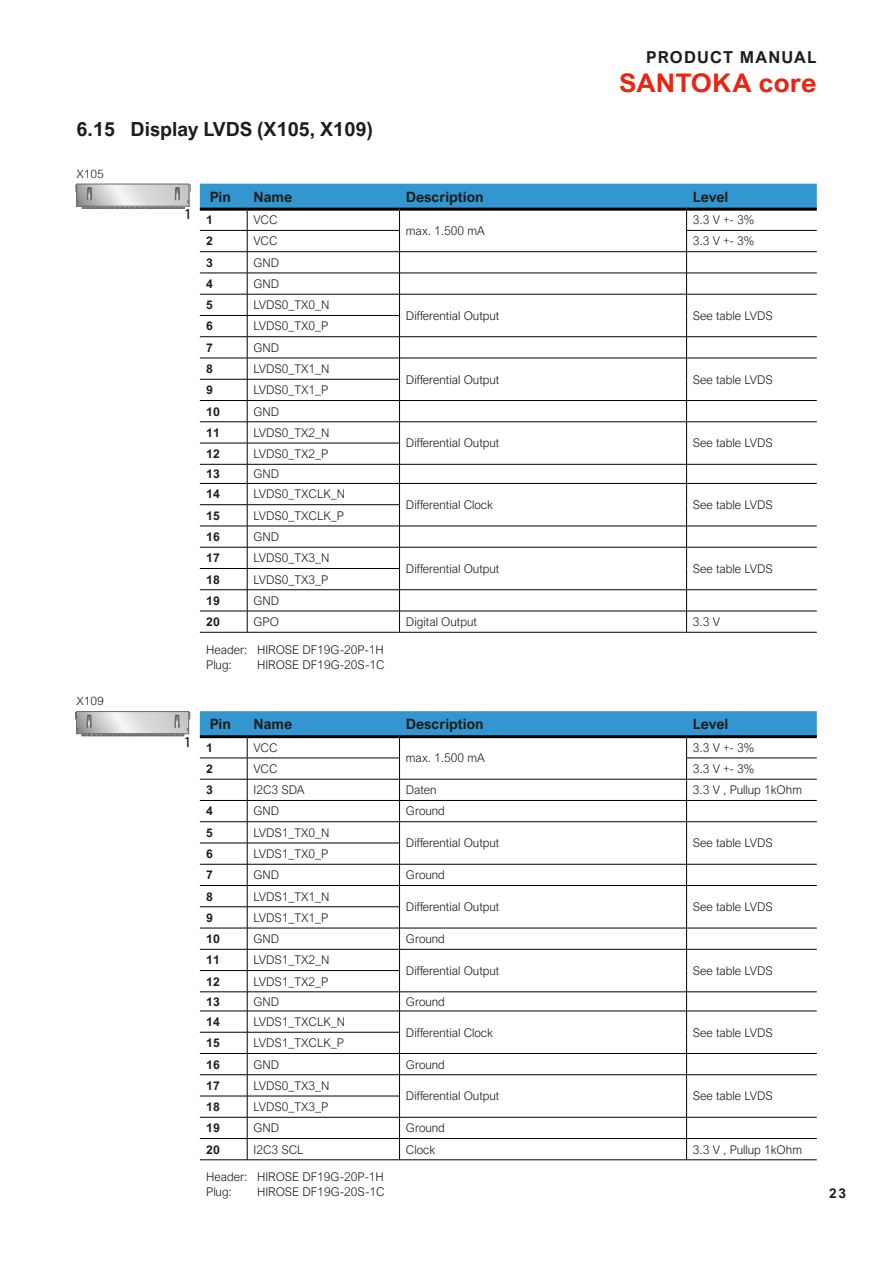
<style>
.page{position:relative;width:893px;height:1263px;background:#fff}
.page>*{position:absolute;margin:0;border:0;box-sizing:border-box;transform-origin:0 0}
.t1{font:700 25.65px "Arial Nova";letter-spacing:.005em;color:#e52713;scale:1.05 1}
.t2{font:700 19.5px "Arial Nova";color:#1d1d1b}
.t3{font:700 16.5px "Arial Nova";letter-spacing:.075em;color:#1d1d1b}
.t4{font:15px "Myriad Pro";color:#000}
.t5{font:700 14.25px "Arial Nova";color:#1d1d1b}
.t6{font:700 13.5px "Arial Nova";color:#1d1d1b}
.t7{font:300 12px/15px "Arial Nova";color:#1d1d1b}
.t8{font:700 12px "Arial Nova";color:#1d1d1b}
.t9{font:300 11.4px "Arial Nova";color:#1d1d1b;scale:1.05 1}
</style>
<div class="page">
<hr style="left:200px;top:632px;width:47px;height:1px;background:#000">
<hr style="left:247px;top:632px;width:153px;height:1px;background:#000">
<hr style="left:400px;top:632px;width:287px;height:1px;background:#000">
<hr style="left:687px;top:632px;width:130px;height:1px;background:#000">
<svg style="left:200px;top:184px;width:617px;height:448px"></svg>
<hr style="left:687px;top:336px;width:130px;height:1px;background:#000">
<hr style="left:200px;top:208px;width:47px;height:3px;background:#000">
<hr style="left:247px;top:208px;width:153px;height:3px;background:#000">
<hr style="left:400px;top:208px;width:287px;height:3px;background:#000">
<hr style="left:687px;top:208px;width:130px;height:3px;background:#000">
<hr style="left:200px;top:1159px;width:47px;height:1px;background:#000">
<hr style="left:247px;top:1159px;width:153px;height:1px;background:#000">
<hr style="left:400px;top:1159px;width:287px;height:1px;background:#000">
<hr style="left:687px;top:1159px;width:130px;height:1px;background:#000">
<svg style="left:200px;top:711px;width:617px;height:448px"></svg>
<hr style="left:687px;top:864px;width:130px;height:1px;background:#000">
<hr style="left:200px;top:735px;width:47px;height:3px;background:#000">
<hr style="left:247px;top:735px;width:153px;height:3px;background:#000">
<hr style="left:400px;top:735px;width:287px;height:3px;background:#000">
<hr style="left:687px;top:735px;width:130px;height:3px;background:#000">
<svg style="left:76px;top:184px;width:114px;height:24px;background:#c1c2c3"></svg>
<svg style="left:75px;top:711px;width:115px;height:25px;background:#bebfc0"></svg>
<h2 class="t2" style="left:77px;top:118px;width:298px">6.15 Display LVDS (X105, X109)</h2>
<p class="t9" style="left:77px;top:167px;width:28px">X105</p>
<h3 class="t3" style="left:646px;top:48px;width:172px">PRODUCT MANUAL</h3>
<h1 class="t1" style="left:619px;top:68px;width:189px">SANTOKA core</h1>
<p class="t9" style="left:77px;top:695px;width:28px">X109</p>
<p class="t4" style="left:184px;top:205px;width:9px">1</p>
<p class="t5" style="left:210px;top:188px;width:23px">Pin</p>
<p class="t5" style="left:254px;top:188px;width:40px">Name</p>
<p class="t5" style="left:406px;top:188px;width:79px">Description</p>
<p class="t5" style="left:693px;top:188px;width:37px">Level</p>
<p class="t8" style="left:206px;top:213px;width:8px">1</p>
<p class="t7" style="left:254px;top:212px;width:26px">VCC</p>
<p class="t7" style="left:406px;top:223px;width:80px">max. 1.500 mA</p>
<p class="t7" style="left:693px;top:212px;width:63px">3.3 V +- 3%</p>
<p class="t8" style="left:206px;top:234px;width:8px">2</p>
<p class="t7" style="left:254px;top:234px;width:26px">VCC</p>
<p class="t7" style="left:693px;top:234px;width:63px">3.3 V +- 3%</p>
<p class="t8" style="left:206px;top:255px;width:8px">3</p>
<p class="t7" style="left:254px;top:255px;width:27px">GND</p>
<p class="t8" style="left:206px;top:277px;width:8px">4</p>
<p class="t7" style="left:254px;top:276px;width:27px">GND</p>
<p class="t8" style="left:206px;top:298px;width:8px">5</p>
<p class="t7" style="left:254px;top:297px;width:78px">LVDS0_TX0_N</p>
<p class="t7" style="left:406px;top:308px;width:95px">Differential Output</p>
<p class="t7" style="left:693px;top:308px;width:81px">See table LVDS</p>
<p class="t8" style="left:206px;top:319px;width:8px">6</p>
<p class="t7" style="left:254px;top:319px;width:76px">LVDS0_TX0_P</p>
<p class="t8" style="left:206px;top:340px;width:8px">7</p>
<p class="t7" style="left:254px;top:340px;width:27px">GND</p>
<p class="t8" style="left:206px;top:362px;width:8px">8</p>
<p class="t7" style="left:254px;top:361px;width:78px">LVDS0_TX1_N</p>
<p class="t7" style="left:406px;top:372px;width:95px">Differential Output</p>
<p class="t7" style="left:693px;top:372px;width:81px">See table LVDS</p>
<p class="t8" style="left:206px;top:383px;width:8px">9</p>
<p class="t7" style="left:254px;top:383px;width:76px">LVDS0_TX1_P</p>
<p class="t8" style="left:206px;top:404px;width:15px">10</p>
<p class="t7" style="left:254px;top:404px;width:27px">GND</p>
<p class="t8" style="left:206px;top:425px;width:15px">11</p>
<p class="t7" style="left:254px;top:425px;width:78px">LVDS0_TX2_N</p>
<p class="t7" style="left:406px;top:436px;width:95px">Differential Output</p>
<p class="t7" style="left:693px;top:436px;width:81px">See table LVDS</p>
<p class="t8" style="left:206px;top:447px;width:15px">12</p>
<p class="t7" style="left:254px;top:446px;width:76px">LVDS0_TX2_P</p>
<p class="t8" style="left:206px;top:467px;width:15px">13</p>
<p class="t7" style="left:254px;top:467px;width:27px">GND</p>
<p class="t8" style="left:206px;top:487px;width:15px">14</p>
<p class="t7" style="left:254px;top:487px;width:93px">LVDS0_TXCLK_N</p>
<p class="t7" style="left:406px;top:497px;width:89px">Differential Clock</p>
<p class="t7" style="left:693px;top:497px;width:81px">See table LVDS</p>
<p class="t8" style="left:206px;top:508px;width:15px">15</p>
<p class="t7" style="left:254px;top:508px;width:92px">LVDS0_TXCLK_P</p>
<p class="t8" style="left:206px;top:530px;width:15px">16</p>
<p class="t7" style="left:254px;top:529px;width:27px">GND</p>
<p class="t8" style="left:206px;top:551px;width:15px">17</p>
<p class="t7" style="left:254px;top:550px;width:78px">LVDS0_TX3_N</p>
<p class="t7" style="left:406px;top:561px;width:95px">Differential Output</p>
<p class="t7" style="left:693px;top:561px;width:81px">See table LVDS</p>
<p class="t8" style="left:206px;top:572px;width:15px">18</p>
<p class="t7" style="left:254px;top:572px;width:76px">LVDS0_TX3_P</p>
<p class="t8" style="left:206px;top:593px;width:15px">19</p>
<p class="t7" style="left:254px;top:593px;width:27px">GND</p>
<p class="t8" style="left:206px;top:615px;width:15px">20</p>
<p class="t7" style="left:254px;top:614px;width:27px">GPO</p>
<p class="t7" style="left:406px;top:614px;width:73px">Digital Output</p>
<p class="t7" style="left:693px;top:614px;width:29px">3.3 V</p>
<p class="t7" style="left:206px;top:642px;width:179px">Header: HIROSE DF19G-20P-1H<br>Plug:</p>
<p class="t7" style="left:257px;top:657px;width:129px">HIROSE DF19G-20S-1C</p>
<p class="t4" style="left:184px;top:732px;width:9px">1</p>
<p class="t5" style="left:210px;top:716px;width:23px">Pin</p>
<p class="t5" style="left:254px;top:716px;width:40px">Name</p>
<p class="t5" style="left:406px;top:716px;width:79px">Description</p>
<p class="t5" style="left:693px;top:716px;width:37px">Level</p>
<p class="t8" style="left:206px;top:740px;width:8px">1</p>
<p class="t7" style="left:254px;top:740px;width:26px">VCC</p>
<p class="t7" style="left:406px;top:750px;width:80px">max. 1.500 mA</p>
<p class="t7" style="left:693px;top:740px;width:63px">3.3 V +- 3%</p>
<p class="t8" style="left:206px;top:762px;width:8px">2</p>
<p class="t7" style="left:254px;top:761px;width:26px">VCC</p>
<p class="t7" style="left:693px;top:761px;width:63px">3.3 V +- 3%</p>
<p class="t8" style="left:206px;top:783px;width:8px">3</p>
<p class="t7" style="left:254px;top:782px;width:53px">I2C3 SDA</p>
<p class="t7" style="left:406px;top:782px;width:32px">Daten</p>
<p class="t7" style="left:693px;top:782px;width:111px">3.3 V , Pullup 1kOhm</p>
<p class="t8" style="left:206px;top:804px;width:8px">4</p>
<p class="t7" style="left:254px;top:804px;width:27px">GND</p>
<p class="t7" style="left:406px;top:804px;width:41px">Ground</p>
<p class="t8" style="left:206px;top:825px;width:8px">5</p>
<p class="t7" style="left:254px;top:825px;width:78px">LVDS1_TX0_N</p>
<p class="t7" style="left:406px;top:836px;width:95px">Differential Output</p>
<p class="t7" style="left:693px;top:836px;width:81px">See table LVDS</p>
<p class="t8" style="left:206px;top:847px;width:8px">6</p>
<p class="t7" style="left:254px;top:846px;width:76px">LVDS1_TX0_P</p>
<p class="t8" style="left:206px;top:868px;width:8px">7</p>
<p class="t7" style="left:254px;top:867px;width:27px">GND</p>
<p class="t7" style="left:406px;top:867px;width:41px">Ground</p>
<p class="t8" style="left:206px;top:889px;width:8px">8</p>
<p class="t7" style="left:254px;top:889px;width:78px">LVDS1_TX1_N</p>
<p class="t7" style="left:406px;top:899px;width:95px">Differential Output</p>
<p class="t7" style="left:693px;top:899px;width:81px">See table LVDS</p>
<p class="t8" style="left:206px;top:910px;width:8px">9</p>
<p class="t7" style="left:254px;top:910px;width:76px">LVDS1_TX1_P</p>
<p class="t8" style="left:206px;top:932px;width:15px">10</p>
<p class="t7" style="left:254px;top:931px;width:27px">GND</p>
<p class="t7" style="left:406px;top:931px;width:41px">Ground</p>
<p class="t8" style="left:206px;top:953px;width:15px">11</p>
<p class="t7" style="left:254px;top:953px;width:78px">LVDS1_TX2_N</p>
<p class="t7" style="left:406px;top:963px;width:95px">Differential Output</p>
<p class="t7" style="left:693px;top:963px;width:81px">See table LVDS</p>
<p class="t8" style="left:206px;top:974px;width:15px">12</p>
<p class="t7" style="left:254px;top:974px;width:76px">LVDS1_TX2_P</p>
<p class="t8" style="left:206px;top:994px;width:15px">13</p>
<p class="t7" style="left:254px;top:994px;width:27px">GND</p>
<p class="t7" style="left:406px;top:994px;width:41px">Ground</p>
<p class="t8" style="left:206px;top:1015px;width:15px">14</p>
<p class="t7" style="left:254px;top:1014px;width:93px">LVDS1_TXCLK_N</p>
<p class="t7" style="left:406px;top:1025px;width:89px">Differential Clock</p>
<p class="t7" style="left:693px;top:1025px;width:81px">See table LVDS</p>
<p class="t8" style="left:206px;top:1036px;width:15px">15</p>
<p class="t7" style="left:254px;top:1035px;width:92px">LVDS1_TXCLK_P</p>
<p class="t8" style="left:206px;top:1057px;width:15px">16</p>
<p class="t7" style="left:254px;top:1057px;width:27px">GND</p>
<p class="t7" style="left:406px;top:1057px;width:41px">Ground</p>
<p class="t8" style="left:206px;top:1078px;width:15px">17</p>
<p class="t7" style="left:254px;top:1078px;width:78px">LVDS0_TX3_N</p>
<p class="t7" style="left:406px;top:1089px;width:95px">Differential Output</p>
<p class="t7" style="left:693px;top:1089px;width:81px">See table LVDS</p>
<p class="t8" style="left:206px;top:1100px;width:15px">18</p>
<p class="t7" style="left:254px;top:1099px;width:76px">LVDS0_TX3_P</p>
<p class="t8" style="left:206px;top:1121px;width:15px">19</p>
<p class="t7" style="left:254px;top:1120px;width:27px">GND</p>
<p class="t7" style="left:406px;top:1120px;width:41px">Ground</p>
<p class="t8" style="left:206px;top:1142px;width:15px">20</p>
<p class="t7" style="left:254px;top:1142px;width:52px">I2C3 SCL</p>
<p class="t7" style="left:406px;top:1142px;width:31px">Clock</p>
<p class="t7" style="left:693px;top:1142px;width:111px">3.3 V , Pullup 1kOhm</p>
<p class="t7" style="left:206px;top:1169px;width:179px">Header: HIROSE DF19G-20P-1H<br>Plug:</p>
<p class="t7" style="left:257px;top:1184px;width:129px">HIROSE DF19G-20S-1C</p>
<p class="t6" style="left:829px;top:1186px;width:19px">23</p>
</div>
